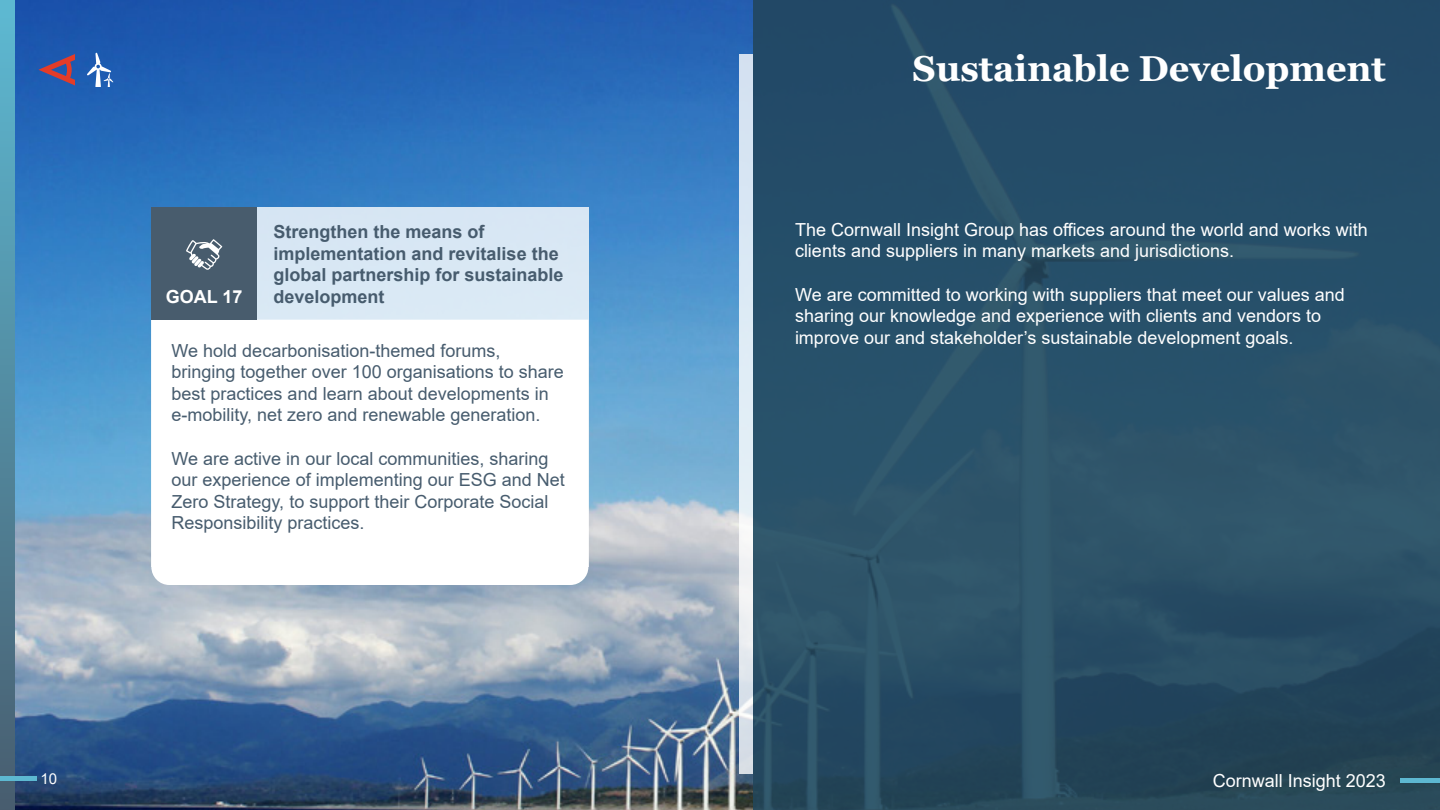
<style>
.page{position:relative;width:1440px;height:810px;background:#fff}
.page>*{position:absolute;margin:0;border:0;box-sizing:border-box;transform-origin:0 0}
.t1{font:700 36px "Georgia";color:#fff}
.t2{font:18px/21.6px "Arial";color:#475c6e}
.t3{font:18px/21.6px "Arial";color:#fff}
.t4{font:700 18px/21.6px "Arial";color:#475c6e}
.t5{font:700 18px "Arial";color:#fff}
.t6{font:15px "Arial";color:#fff}
</style>
<div class="page">
<img style="left:15px;top:0;width:738px;height:810px">
<div style="left:753px;top:0;width:687px;height:810px;background:linear-gradient(to bottom,#254f6c,#2a4e61)"></div>
<div style="left:1401px;top:778px;width:39px;height:5px;background:#5db8d1"></div>
<svg style="left:0;top:0;width:15px;height:810px;background:#528ba0"></svg>
<hr style="left:0;top:776px;width:37px;height:4px;background:#5db8d1">
<svg style="left:39px;top:54px;width:36px;height:31px"></svg>
<svg style="left:739px;top:54px;width:14px;height:720px;fill:#deeaf4"></svg>
<svg style="left:151px;top:567px;width:437px;height:18px"></svg>
<svg style="left:151px;top:207px;width:437px;height:360px"></svg>
<div style="left:151px;top:207px;width:106px;height:113px;background:#485c6d"></div>
<svg style="left:186px;top:239px;width:36px;height:31px"></svg>
<svg style="left:87px;top:53px;width:26px;height:34px"></svg>
<p class="t6" style="left:40px;top:769px;width:18px">10</p>
<p class="t5" style="left:166px;top:284px;width:78px">GOAL 17</p>
<p class="t4" style="left:274px;top:221px;width:292px">Strengthen the means of implementation and revitalise the global partnership for sustainable development</p>
<p class="t2" style="left:172px;top:339px;width:394px">We hold decarbonisation-themed forums, bringing together over 100 organisations to share best practices and learn about developments in e-mobility, net zero and renewable generation.</p>
<p class="t2" style="left:172px;top:447px;width:395px">We are active in our local communities, sharing our experience of implementing our ESG and Net Zero Strategy, to support their Corporate Social Responsibility practices.</p>
<h1 class="t1" style="left:913px;top:46px;width:475px">Sustainable Development</h1>
<p class="t3" style="left:795px;top:219px;width:574px">The Cornwall Insight Group has offices around the world and works with clients and suppliers in many markets and jurisdictions.</p>
<p class="t3" style="left:795px;top:283px;width:551px">We are committed to working with suppliers that meet our values and sharing our knowledge and experience with clients and vendors to improve our and stakeholder’s sustainable development goals.</p>
<p class="t3" style="left:1213px;top:770px;width:175px">Cornwall Insight 2023</p>
</div>
